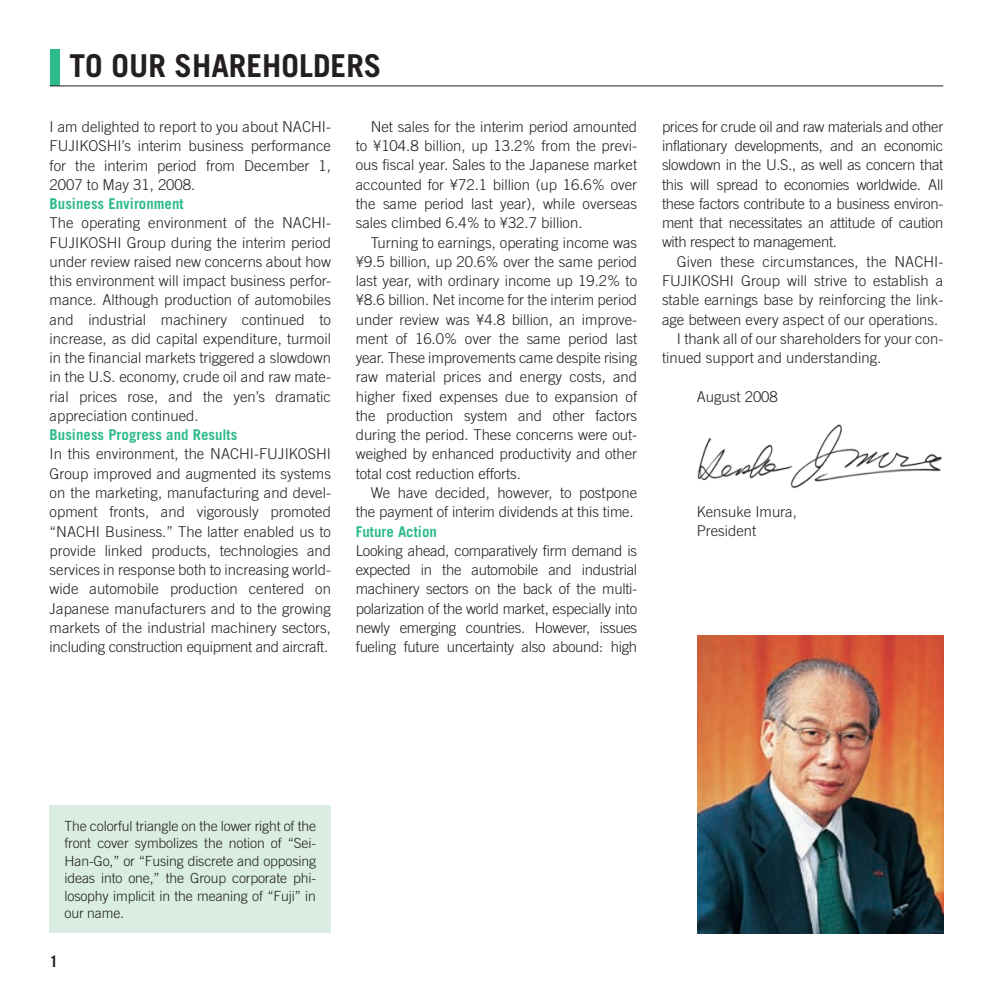
<style>
.page{position:relative;width:993px;height:993px;background:#fff}
.page>*{position:absolute;margin:0;border:0;box-sizing:border-box;transform-origin:0 0}
.t1{font:700 31.5px "Trade Gothic";color:#231f20}
.t2{font:700 15.75px "Trade Gothic";color:#231f20}
.t3{font:300 14.88px/19.2px "Trade Gothic";color:#231f20;text-align:justify}
.t4{font:700 14.88px "Trade Gothic";color:#2fba8c}
.t5{font:300 14px/17.5px "Trade Gothic";letter-spacing:-.01em;color:#231f20;text-align:justify}
</style>
<div class="page">
<div style="left:50px;top:50px;width:9px;height:36px;background:#2fba8c"></div>
<div style="left:50px;top:805px;width:281px;height:128px;background:#d9ede2"></div>
<img style="left:697px;top:635px;width:246px;height:298px">
<img style="left:697px;top:424px;width:245px;height:65px">
<hr style="left:50px;top:85px;width:893px;height:1px;background:#231f20">
<h1 class="t1" style="left:69px;top:46px;width:313px">TO OUR SHAREHOLDERS</h1>
<p class="t3" style="left:50px;top:117px;width:283px">I am delighted to report to you about NACHI-FUJIKOSHI’s interim business performance for the interim period from December 1, 2007 to May 31, 2008.</p>
<p class="t4" style="left:50px;top:194px;width:135px">Business Environment</p>
<p class="t3" style="left:50px;top:213px;width:283px">The operating environment of the NACHI-FUJIKOSHI Group during the interim period under review raised new concerns about how this environment will impact business perfor&shy;mance. Although production of automobiles and industrial machinery continued to increase, as did capital expenditure, turmoil in the financial markets triggered a slowdown in the U.S. economy, crude oil and raw mate&shy;rial prices rose, and the yen’s dramatic appreciation continued.</p>
<p class="t4" style="left:50px;top:425px;width:189px">Business Progress and Results</p>
<p class="t3" style="left:50px;top:444px;width:283px">In this environment, the NACHI-FUJIKOSHI Group improved and augmented its systems on the marketing, manufacturing and devel&shy;opment fronts, and vigorously promoted “NACHI Business.” The latter enabled us to provide linked products, technologies and services in response both to increasing world&shy;wide automobile production centered on Japanese manufacturers and to the growing markets of the industrial machinery sectors, including construction equipment and aircraft.</p>
<p class="t3" style="left:356px;top:117px;width:283px;text-indent:15px">Net sales for the interim period amounted to ¥104.8 billion, up 13.2% from the previ&shy;ous fiscal year. Sales to the Japanese market accounted for ¥72.1 billion (up 16.6% over the same period last year), while overseas sales climbed 6.4% to ¥32.7 billion.</p>
<p class="t3" style="left:356px;top:232px;width:283px;text-indent:15px">Turning to earnings, operating income was ¥9.5 billion, up 20.6% over the same period last year, with ordinary income up 19.2% to ¥8.6 billion. Net income for the interim period under review was ¥4.8 billion, an improve&shy;ment of 16.0% over the same period last year. These improvements came despite rising raw material prices and energy costs, and higher fixed expenses due to expansion of the production system and other factors during the period. These concerns were out&shy;weighed by enhanced productivity and other total cost reduction efforts.</p>
<p class="t3" style="left:356px;top:482px;width:283px;text-align:right">We have decided, however, to postpone the payment of interim dividends at this time.</p>
<p class="t4" style="left:356px;top:522px;width:82px">Future Action</p>
<p class="t3" style="left:356px;top:540px;width:283px">Looking ahead, comparatively firm demand is expected in the automobile and industrial machinery sectors on the back of the multi&shy;polarization of the world market, especially into newly emerging countries. However, issues fueling future uncertainty also abound: high</p>
<p class="t3" style="left:661px;top:117px;width:283px">prices for crude oil and raw materials and other inflationary developments, and an economic slowdown in the U.S., as well as concern that this will spread to economies worldwide. All these factors contribute to a business environ&shy;ment that necessitates an attitude of caution with respect to management.</p>
<p class="t3" style="left:676px;top:251px;width:268px">Given these circumstances, the NACHI-</p>
<p class="t3" style="left:661px;top:271px;width:283px">FUJIKOSHI Group will strive to establish a</p>
<p class="t3" style="left:661px;top:290px;width:283px">stable earnings base by reinforcing the link-</p>
<p class="t3" style="left:661px;top:309px;width:278px">age between every aspect of our operations.</p>
<p class="t3" style="left:676px;top:328px;width:268px">I thank all of our shareholders for your con-</p>
<p class="t3" style="left:661px;top:348px;width:221px">tinued support and understanding.</p>
<p class="t3" style="left:696px;top:386px;width:83px">August 2008</p>
<p class="t3" style="left:696px;top:502px;width:102px">Kensuke Imura,<br>President</p>
<p class="t5" style="left:64px;top:816px;width:253px">The colorful triangle on the lower right of the front cover symbolizes the notion of “Sei-Han-Go,” or “Fusing discrete and opposing ideas into one,” the Group corporate phi&shy;losophy implicit in the meaning of “Fuji” in our name.</p>
<p class="t2" style="left:50px;top:951px;width:10px">1</p>
</div>
